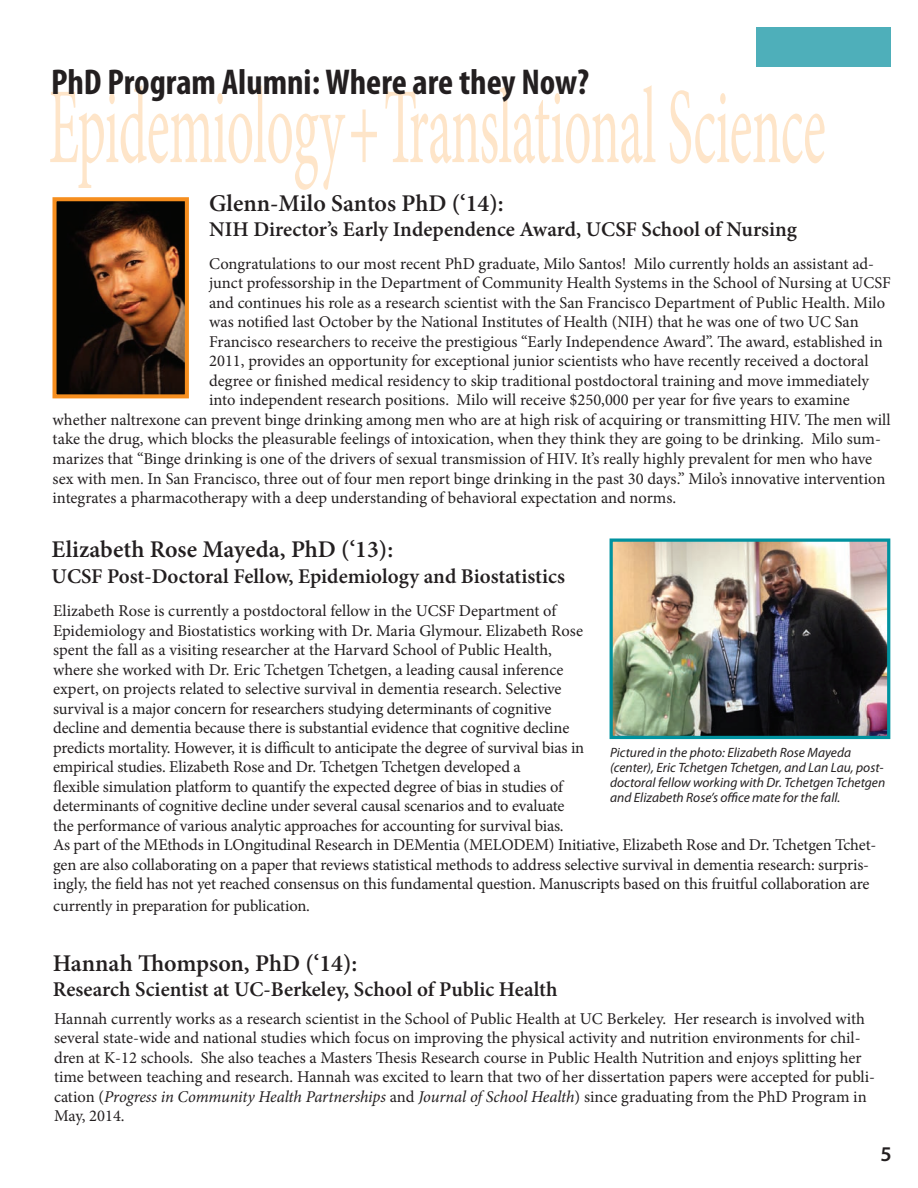
<style>
.page{position:relative;width:918px;height:1188px;background:#fff}
.page>*{position:absolute;margin:0;border:0;box-sizing:border-box;transform-origin:0 0}
.t1{font:108px "Minion Pro";letter-spacing:-.01em;color:#fee5c9;scale:.5 1}
.t2{font:700 condensed 36px "Myriad Pro";color:#231f20}
.t3{font:600 24px "Minion Pro";color:#231f20}
.t4{font:600 21px "Minion Pro";color:#231f20}
.t5{font:600 21px "Myriad Pro";color:#231f20}
.t6{font:16.5px/19.5px "Minion Pro";letter-spacing:-.005em;color:#231f20}
.t7{font:italic 13.5px/15px "Myriad Pro";color:#231f20}
.s1{font-style:italic}
</style>
<div class="page">
<img style="left:57px;top:202px;width:127px;height:191px">
<div style="left:52px;top:197px;width:137px;height:201px;border:4px solid #f68e1e"></div>
<div style="left:756px;top:27px;width:135px;height:39px;background:#4eafba"></div>
<img style="left:614px;top:542px;width:272px;height:193px">
<div style="left:610px;top:538px;width:280px;height:201px;border:3px solid #00929f"></div>
<h2 class="t2" style="left:51px;top:59px;width:540px">PhD Program Alumni: Where are they Now?</h2>
<h1 class="t1" style="left:49px;top:55px;width:1556px">Epidemiology + Translational Science</h1>
<h3 class="t3" style="left:209px;top:187px;width:296px">Glenn-Milo Santos PhD (‘14):</h3>
<p class="t4" style="left:209px;top:215px;width:589px">NIH Director’s Early Independence Award, UCSF School of Nursing</p>
<p class="t6" style="left:209px;top:254px;width:667px">Congratulations to our most recent PhD graduate, Milo Santos! Milo currently holds an assistant ad-</p>
<p class="t6" style="left:209px;top:274px;width:683px">junct professorship in the Department of Community Health Systems in the School of Nursing at UCSF</p>
<p class="t6" style="left:209px;top:293px;width:678px">and continues his role as a research scientist with the San Francisco Department of Public Health. Milo</p>
<p class="t6" style="left:209px;top:313px;width:651px">was notified last October by the National Institutes of Health (NIH) that he was one of two UC San</p>
<p class="t6" style="left:209px;top:332px;width:675px">Francisco researchers to receive the prestigious “Early Independence Award”. The award, established in</p>
<p class="t6" style="left:209px;top:352px;width:661px">2011, provides an opportunity for exceptional junior scientists who have recently received a doctoral</p>
<p class="t6" style="left:209px;top:371px;width:661px">degree or finished medical residency to skip traditional postdoctoral training and move immediately</p>
<p class="t6" style="left:209px;top:391px;width:642px">into independent research positions. Milo will receive $250,000 per year for five years to examine</p>
<p class="t6" style="left:53px;top:410px;width:840px">whether naltrexone can prevent binge drinking among men who are at high risk of acquiring or transmitting HIV. The men will</p>
<p class="t6" style="left:53px;top:430px;width:830px">take the drug, which blocks the pleasurable feelings of intoxication, when they think they are going to be drinking. Milo sum-</p>
<p class="t6" style="left:53px;top:449px;width:821px">marizes that “Binge drinking is one of the drivers of sexual transmission of HIV. It’s really highly prevalent for men who have</p>
<p class="t6" style="left:53px;top:469px;width:834px">sex with men. In San Francisco, three out of four men report binge drinking in the past 30 days.” Milo’s innovative intervention</p>
<p class="t6" style="left:53px;top:488px;width:625px">integrates a pharmacotherapy with a deep understanding of behavioral expectation and norms.</p>
<h3 class="t3" style="left:52px;top:533px;width:343px">Elizabeth Rose Mayeda, PhD (‘13):</h3>
<p class="t4" style="left:52px;top:561px;width:515px">UCSF Post-Doctoral Fellow, Epidemiology and Biostatistics</p>
<p class="t6" style="left:53px;top:601px;width:825px">Elizabeth Rose is currently a postdoctoral fellow in the UCSF Department of<br>Epidemiology and Biostatistics working with Dr. Maria Glymour. Elizabeth Rose<br>spent the fall as a visiting researcher at the Harvard School of Public Health,<br>where she worked with Dr. Eric Tchetgen Tchetgen, a leading causal inference<br>expert, on projects related to selective survival in dementia research. Selective<br>survival is a major concern for researchers studying determinants of cognitive<br>decline and dementia because there is substantial evidence that cognitive decline<br>predicts mortality. However, it is difficult to anticipate the degree of survival bias in<br>empirical studies. Elizabeth Rose and Dr. Tchetgen Tchetgen developed a<br>flexible simulation platform to quantify the expected degree of bias in studies of<br>determinants of cognitive decline under several causal scenarios and to evaluate<br>the performance of various analytic approaches for accounting for survival bias.<br>As part of the MEthods in LOngitudinal Research in DEMentia (MELODEM) Initiative, Elizabeth Rose and Dr. Tchetgen Tchet&shy;gen are also collaborating on a paper that reviews statistical methods to address selective survival in dementia research: surpris&shy;ingly, the field has not yet reached consensus on this fundamental question. Manuscripts based on this fruitful collaboration are</p>
<p class="t6" style="left:53px;top:896px;width:258px">currently in preparation for publication.</p>
<p class="t7" style="left:610px;top:745px;width:277px">Pictured in the photo: Elizabeth Rose Mayeda (center), Eric Tchetgen Tchetgen, and Lan Lau, post&shy;doctoral fellow working with Dr. Tchetgen Tchetgen and Elizabeth Rose’s office mate for the fall.</p>
<h3 class="t3" style="left:53px;top:947px;width:306px">Hannah Thompson, PhD (‘14):</h3>
<p class="t4" style="left:53px;top:975px;width:506px">Research Scientist at UC-Berkeley, School of Public Health</p>
<p class="t6" style="left:54px;top:1009px;width:823px">Hannah currently works as a research scientist in the School of Public Health at UC Berkeley. Her research is involved with several state-wide and national studies which focus on improving the physical activity and nutrition environments for chil&shy;dren at K-12 schools. She also teaches a Masters Thesis Research course in Public Health Nutrition and enjoys splitting her time between teaching and research. Hannah was excited to learn that two of her dissertation papers were accepted for publi&shy;cation (<span class="s1">Progress in Community Health Partnerships</span> and <span class="s1">Journal of School Health</span>) since graduating from the PhD Program in May, 2014.</p>
<p class="t5" style="left:880px;top:1141px;width:13px">5</p>
</div>
